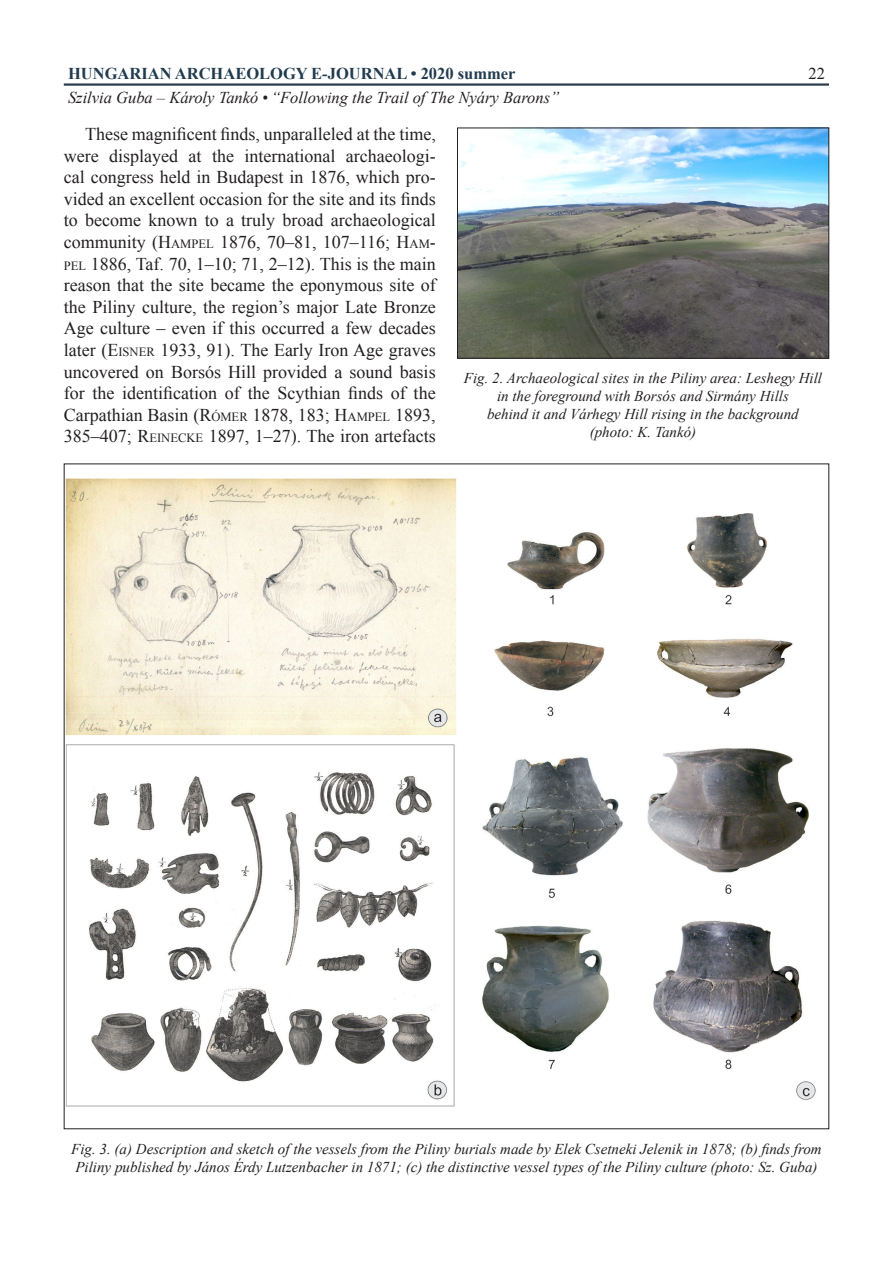
<style>
.page{position:relative;width:893px;height:1263px;background:#fff}
.page>*{position:absolute;margin:0;border:0;box-sizing:border-box;transform-origin:0 0}
.cikk_szoveg_print{font:18px/21.6px "Times New Roman";color:#231f20;text-align:justify}
.t1{font:italic 16.5px "Times New Roman";color:#231f20}
.t2{font:700 16.5px "Times New Roman";color:#213b4f}
.t3{font:16.5px "Times New Roman";color:#231f20}
.kepala{font:italic 15px/18px "Times New Roman";color:#231f20}
.s1{font-style:inherit}
.s2{font-size:12.6px}
</style>
<div class="page">
<hr style="left:64px;top:83px;width:765px;height:3px;background:#2d3d4d">
<img style="left:66px;top:478px;width:750px;height:629px">
<img style="left:459px;top:130px;width:368px;height:227px">
<div style="left:457px;top:128px;width:372px;height:231px;border:1px solid #231f20"></div>
<p class="t2" style="left:68px;top:62px;width:449px">HUNGARIAN ARCHAEOLOGY E-JOURNAL • 2020 summer</p>
<p class="t3" style="left:808px;top:62px;width:18px">22</p>
<p class="t1" style="left:68px;top:87px;width:493px">Szilvia Guba – Károly Tankó • “Following the Trail of The Nyáry Barons”</p>
<p class="cikk_szoveg_print" style="left:64px;top:123px;width:374px;text-indent:21px">These magnificent finds, unparalleled at the time, were displayed at the international archaeologi&shy;cal congress held in Budapest in 1876, which pro&shy;vided an excellent occasion for the site and its finds to become known to a truly broad archaeological community (<span class="s1">H</span><span class="s2">AMPEL</span> 1876, 70–81, 107–116; <span class="s1">H</span><span class="s2">AM</span><span class="s1">-</span><span class="s2">PEL</span> 1886, Taf. 70, 1–10; 71, 2–12). This is the main reason that the site became the eponymous site of the Piliny culture, the region’s major Late Bronze Age culture – even if this occurred a few decades later (<span class="s1">E</span><span class="s2">ISNER</span> 1933, 91). The Early Iron Age graves uncovered on Borsós Hill provided a sound basis for the identification of the Scythian finds of the Carpathian Basin (<span class="s1">R</span><span class="s2">ÓMER</span> 1878, 183; <span class="s1">H</span><span class="s2">AMPEL</span> 1893, 385–407; <span class="s1">R</span><span class="s2">EINECKE</span> 1897, 1–27). The iron artefacts</p>
<p class="kepala" style="left:464px;top:368px;width:360px;text-align:center">Fig. 2. Archaeological sites in the Piliny area: Leshegy Hill in the foreground with Borsós and Sirmány Hills<br>behind it and Várhegy Hill rising in the background (photo: K. Tankó)</p>
<p class="kepala" style="left:71px;top:1140px;width:752px">Fig. 3. (a) Description and sketch of the vessels from the Piliny burials made by Elek Csetneki Jelenik in 1878; (b) finds from<br>Piliny published by János Érdy Lutzenbacher in 1871; (c) the distinctive vessel types of the Piliny culture (photo: Sz. Guba)</p>
</div>
